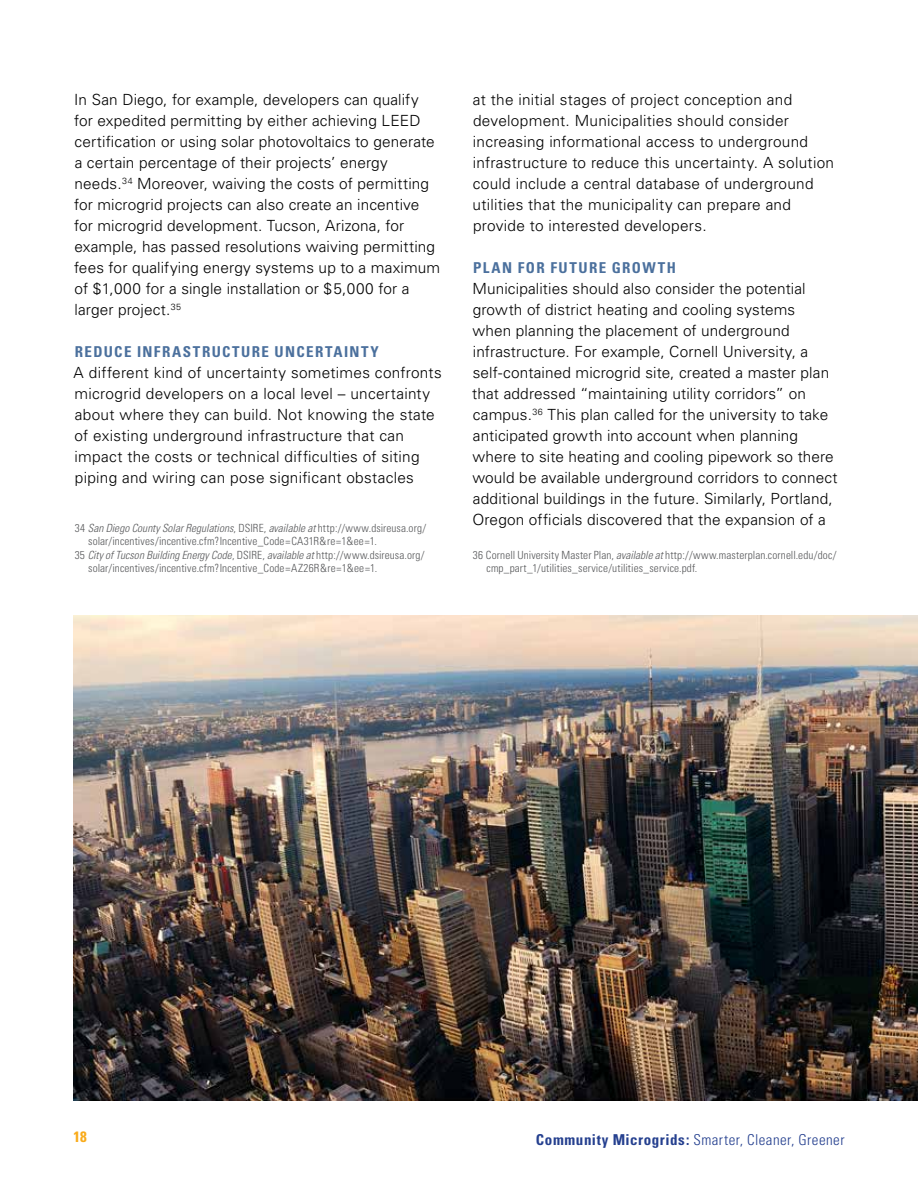
<style>
.page{position:relative;width:918px;height:1188px;background:#fff}
.page>*{position:absolute;margin:0;border:0;box-sizing:border-box;transform-origin:0 0}
.t1{font:300 15.3px/21px "Univers";letter-spacing:.01em;color:#000}
.t2{font:700 condensed 15px "Univers";letter-spacing:.09em;color:#4b709d}
.t3{font:300 condensed 15px "Univers";letter-spacing:.03em;color:#25408f}
.t4{font:700 condensed 15px "Univers";color:#f9ab1a}
.t5{font:300 condensed 11.25px/13.5px "Univers";letter-spacing:.01em;color:#58595b}
.t6{font:italic 300 condensed 11.25px "Univers";letter-spacing:-.005em;color:#58595b}
.s1{font-style:normal}
.s2{font-style:italic}
.s3{font-weight:700}
</style>
<div class="page">
<img style="left:73px;top:616px;width:845px;height:484px">
<p class="t1" style="left:74px;top:89px;width:368px">I n San Diego, for example, developers can qualify for expedited permitting by either achieving LEED certification or using solar photovoltaics to generate a certain percentage of their projects’ energy needs.<sup>34</sup> M oreover, waiving the costs of permitting for microgrid projects can also create an incentive for microgrid development. Tucson, Arizona, for example, has passed resolutions waiving permitting fees for qualifying energy systems up to a maximum of $1,000 for a single installation or $5,000 for a larger project.<sup>35</sup></p>
<p class="t2" style="left:75px;top:342px;width:20px">REDUCE</p>
<p class="t2" style="left:137px;top:342px;width:17px">INFRASTRUCTURE</p>
<p class="t2" style="left:275px;top:342px;width:21px">UNCERTAINT</p>
<p class="t2" style="left:371px;top:342px;width:10px">Y</p>
<p class="t1" style="left:74px;top:362px;width:370px">A different kind of uncertainty sometimes confronts microgrid developers on a local level – uncertainty about where they can build. N ot knowing the state of existing underground infrastructure that can impact the costs or technical difficulties of siting piping and wiring can pose significant obstacles</p>
<p class="t6" style="left:75px;top:521px;width:353px"><span class="s1">34</span> San Diego County Solar Regulations<span class="s1">, DSIRE,</span> available at <span class="s1">http://www.dsireusa.org/</span></p>
<p class="t5" style="left:88px;top:535px;width:290px">solar/incentives/incentive.cfm?Incentive_Code=CA31R&amp;re=1&amp;ee=1.</p>
<p class="t6" style="left:75px;top:548px;width:351px"><span class="s1">35</span> City of Tucson Building Energy Code<span class="s1">, DSIRE,</span> available at <span class="s1">http://www.dsireusa.org/</span></p>
<p class="t5" style="left:88px;top:562px;width:291px">solar/incentives/incentive.cfm?Incentive_Code=AZ26R&amp;re=1&amp;ee=1.</p>
<p class="t1" style="left:473px;top:89px;width:363px">at the initial stages of project conception and development. M unicipalities should consider increasing informational access to underground infrastructure to reduce this uncertainty. A solution could include a central database of underground utilities that the municipality can prepare and provide to interested developers.</p>
<p class="t2" style="left:473px;top:258px;width:20px">PLAN</p>
<p class="t2" style="left:518px;top:258px;width:10px">FOR</p>
<p class="t2" style="left:550px;top:258px;width:19px">FUTURE</p>
<p class="t2" style="left:612px;top:258px;width:56px">GROWTH</p>
<p class="t1" style="left:472px;top:278px;width:367px">M unicipalities should also consider the potential growth of district heating and cooling systems<br>when planning the placement of underground infrastructure. For example, Cornell U niversity, a self-contained microgrid site, created a master plan that addressed “maintaining utility corridors” on campus.<sup>36</sup> This plan called for the university to take anticipated growth into account when planning where to site heating and cooling pipework so there would be available underground corridors to connect additional buildings in the future. Similarly, Portland, Oregon officials discovered that the expansion of a</p>
<p class="t5" style="left:487px;top:548px;width:351px;text-indent:-14px">36 Cornell University Master Plan, <span class="s2">available at</span> http://www.masterplan.cornell.edu/doc/ cmp_part_1/utilities_service/utilities_service.pdf.</p>
<p class="t4" style="left:73px;top:1127px;width:15px">18</p>
<p class="t3" style="left:536px;top:1130px;width:310px"><span class="s3">COMMUNITY MICROGRIDS:</span> Smarter, Cleaner, Greener</p>
</div>
